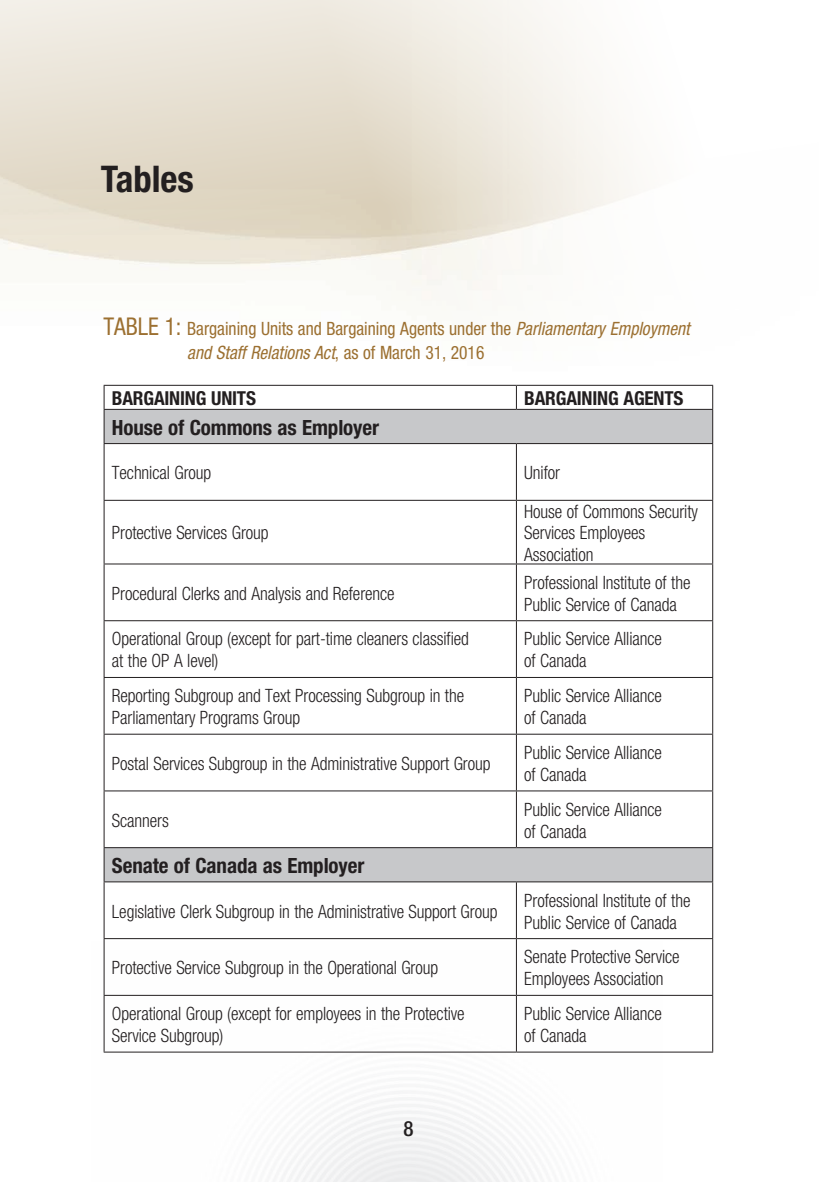
<style>
.page{position:relative;width:819px;height:1182px;background:#fff}
.page>*{position:absolute;margin:0;border:0;box-sizing:border-box;transform-origin:0 0}
.t1{font:700 condensed 36.75px "Helvetica Neue";color:#231f20}
.t2{font:700 condensed 21px "Helvetica Neue";letter-spacing:-.005em;color:#231f20}
.t3{font:500 condensed 21px "Helvetica Neue";color:#231f20}
.t4{font:700 condensed 19.25px "Helvetica Neue";letter-spacing:-.01em;color:#231f20}
.t5{font:300 condensed 18.38px/21.9px "Helvetica Neue";letter-spacing:-.005em;color:#231f20;scale:.95 1}
.t6{font:condensed 18.38px/24.5px "Helvetica Neue";color:#9c7031;scale:.95 1}
.s1{font-size:24.5px}
.s2{font-style:italic}
</style>
<div class="page">
<img style="left:103px;top:941px;width:560px;height:240px">
<svg style="left:105px;top:410px;width:607px;height:471px"></svg>
<hr style="left:104px;top:410px;width:1px;height:33px;background:#231f20">
<hr style="left:712px;top:410px;width:1px;height:33px;background:#231f20">
<svg style="left:516px;top:386px;width:1px;height:23px"></svg>
<hr style="left:516px;top:444px;width:1px;height:56px;background:#231f20">
<hr style="left:516px;top:500px;width:1px;height:63px;background:#231f20">
<hr style="left:516px;top:564px;width:1px;height:56px;background:#231f20">
<hr style="left:516px;top:621px;width:1px;height:56px;background:#231f20">
<hr style="left:516px;top:677px;width:1px;height:56px;background:#231f20">
<hr style="left:516px;top:734px;width:1px;height:56px;background:#231f20">
<hr style="left:516px;top:791px;width:1px;height:56px;background:#231f20">
<hr style="left:516px;top:882px;width:1px;height:56px;background:#231f20">
<hr style="left:516px;top:938px;width:1px;height:56px;background:#231f20">
<hr style="left:516px;top:995px;width:1px;height:56px;background:#231f20">
<hr style="left:104px;top:385px;width:412px;height:1px;background:#231f20">
<svg style="left:104px;top:386px;width:1px;height:23px"></svg>
<hr style="left:516px;top:385px;width:197px;height:1px;background:#231f20">
<svg style="left:712px;top:386px;width:1px;height:23px"></svg>
<hr style="left:104px;top:409px;width:412px;height:1px;background:#231f20">
<hr style="left:516px;top:409px;width:197px;height:1px;background:#231f20">
<hr style="left:104px;top:443px;width:412px;height:1px;background:#231f20">
<hr style="left:104px;top:444px;width:1px;height:56px;background:#231f20">
<hr style="left:516px;top:443px;width:197px;height:1px;background:#231f20">
<hr style="left:712px;top:444px;width:1px;height:56px;background:#231f20">
<hr style="left:104px;top:500px;width:412px;height:1px;background:#231f20">
<hr style="left:104px;top:500px;width:1px;height:63px;background:#231f20">
<hr style="left:516px;top:500px;width:197px;height:1px;background:#231f20">
<hr style="left:712px;top:500px;width:1px;height:63px;background:#231f20">
<hr style="left:104px;top:563px;width:412px;height:1px;background:#231f20">
<hr style="left:104px;top:564px;width:1px;height:56px;background:#231f20">
<hr style="left:516px;top:563px;width:197px;height:1px;background:#231f20">
<hr style="left:712px;top:564px;width:1px;height:56px;background:#231f20">
<hr style="left:104px;top:620px;width:412px;height:1px;background:#231f20">
<hr style="left:104px;top:621px;width:1px;height:56px;background:#231f20">
<hr style="left:516px;top:620px;width:197px;height:1px;background:#231f20">
<hr style="left:712px;top:621px;width:1px;height:56px;background:#231f20">
<hr style="left:104px;top:677px;width:412px;height:1px;background:#231f20">
<hr style="left:104px;top:677px;width:1px;height:56px;background:#231f20">
<hr style="left:516px;top:677px;width:197px;height:1px;background:#231f20">
<hr style="left:712px;top:677px;width:1px;height:56px;background:#231f20">
<hr style="left:104px;top:733px;width:412px;height:1px;background:#231f20">
<hr style="left:104px;top:734px;width:1px;height:56px;background:#231f20">
<hr style="left:516px;top:733px;width:197px;height:1px;background:#231f20">
<hr style="left:712px;top:734px;width:1px;height:56px;background:#231f20">
<hr style="left:104px;top:790px;width:412px;height:1px;background:#231f20">
<hr style="left:104px;top:791px;width:1px;height:56px;background:#231f20">
<hr style="left:516px;top:790px;width:197px;height:1px;background:#231f20">
<hr style="left:712px;top:791px;width:1px;height:56px;background:#231f20">
<hr style="left:104px;top:882px;width:1px;height:56px;background:#231f20">
<hr style="left:712px;top:882px;width:1px;height:56px;background:#231f20">
<hr style="left:104px;top:938px;width:412px;height:1px;background:#231f20">
<hr style="left:104px;top:938px;width:1px;height:56px;background:#231f20">
<hr style="left:516px;top:938px;width:197px;height:1px;background:#231f20">
<hr style="left:712px;top:938px;width:1px;height:56px;background:#231f20">
<hr style="left:104px;top:994px;width:412px;height:1px;background:#231f20">
<hr style="left:104px;top:995px;width:1px;height:56px;background:#231f20">
<hr style="left:516px;top:994px;width:197px;height:1px;background:#231f20">
<hr style="left:712px;top:995px;width:1px;height:56px;background:#231f20">
<hr style="left:104px;top:1051px;width:412px;height:1px;background:#231f20">
<hr style="left:516px;top:1051px;width:197px;height:1px;background:#231f20">
<hr style="left:104px;top:847px;width:412px;height:1px;background:#231f20">
<hr style="left:104px;top:848px;width:1px;height:33px;background:#231f20">
<hr style="left:516px;top:847px;width:197px;height:1px;background:#231f20">
<hr style="left:712px;top:848px;width:1px;height:33px;background:#231f20">
<hr style="left:104px;top:881px;width:412px;height:1px;background:#231f20">
<hr style="left:516px;top:881px;width:197px;height:1px;background:#231f20">
<h1 class="t1" style="left:101px;top:157px;width:95px">Tables</h1>
<p class="t6" style="left:187px;top:315px;width:530px;text-indent:-84px"><span class="s1">TABLE 1:</span> Bargaining Units and Bargaining Agents under the <span class="s2">Parliamentary Employment and Staff Relations Act</span>, as of March 31, 2016</p>
<p class="t4" style="left:112px;top:386px;width:146px">BARGAINING UNITS</p>
<p class="t4" style="left:524px;top:386px;width:161px">BARGAINING AGENTS</p>
<p class="t2" style="left:112px;top:414px;width:269px">House of Commons as Employer</p>
<p class="t5" style="left:112px;top:461px;width:106px">Technical Group</p>
<p class="t5" style="left:524px;top:461px;width:39px">Unifor</p>
<p class="t5" style="left:112px;top:522px;width:166px">Protective Services Group</p>
<p class="t5" style="left:524px;top:500px;width:184px">House of Commons Security<br>Services Employees<br>Association</p>
<p class="t5" style="left:112px;top:582px;width:299px">Procedural Clerks and Analysis and Reference</p>
<p class="t5" style="left:524px;top:571px;width:176px">Professional Institute of the<br>Public Service of Canada</p>
<p class="t5" style="left:112px;top:627px;width:377px">Operational Group (except for part-time cleaners classified at the OP A level)</p>
<p class="t5" style="left:524px;top:627px;width:146px">Public Service Alliance of Canada</p>
<p class="t5" style="left:112px;top:684px;width:372px">Reporting Subgroup and Text Processing Subgroup in the<br>Parliamentary Programs Group</p>
<p class="t5" style="left:524px;top:684px;width:146px">Public Service Alliance of Canada</p>
<p class="t5" style="left:112px;top:752px;width:400px">Postal Services Subgroup in the Administrative Support Group</p>
<p class="t5" style="left:524px;top:741px;width:146px">Public Service Alliance of Canada</p>
<p class="t5" style="left:112px;top:809px;width:61px">Scanners</p>
<p class="t5" style="left:524px;top:798px;width:146px">Public Service Alliance of Canada</p>
<p class="t2" style="left:112px;top:852px;width:254px">Senate of Canada as Employer</p>
<p class="t5" style="left:112px;top:899px;width:407px">Legislative Clerk Subgroup in the Administrative Support Group</p>
<p class="t5" style="left:524px;top:888px;width:176px">Professional Institute of the<br>Public Service of Canada</p>
<p class="t5" style="left:112px;top:956px;width:345px">Protective Service Subgroup in the Operational Group</p>
<p class="t5" style="left:524px;top:945px;width:165px">Senate Protective Service<br>Employees Association</p>
<p class="t5" style="left:112px;top:1002px;width:373px">Operational Group (except for employees in the Protective<br>Service Subgroup)</p>
<p class="t5" style="left:524px;top:1002px;width:146px">Public Service Alliance of Canada</p>
<p class="t3" style="left:404px;top:1115px;width:12px">8</p>
</div>
